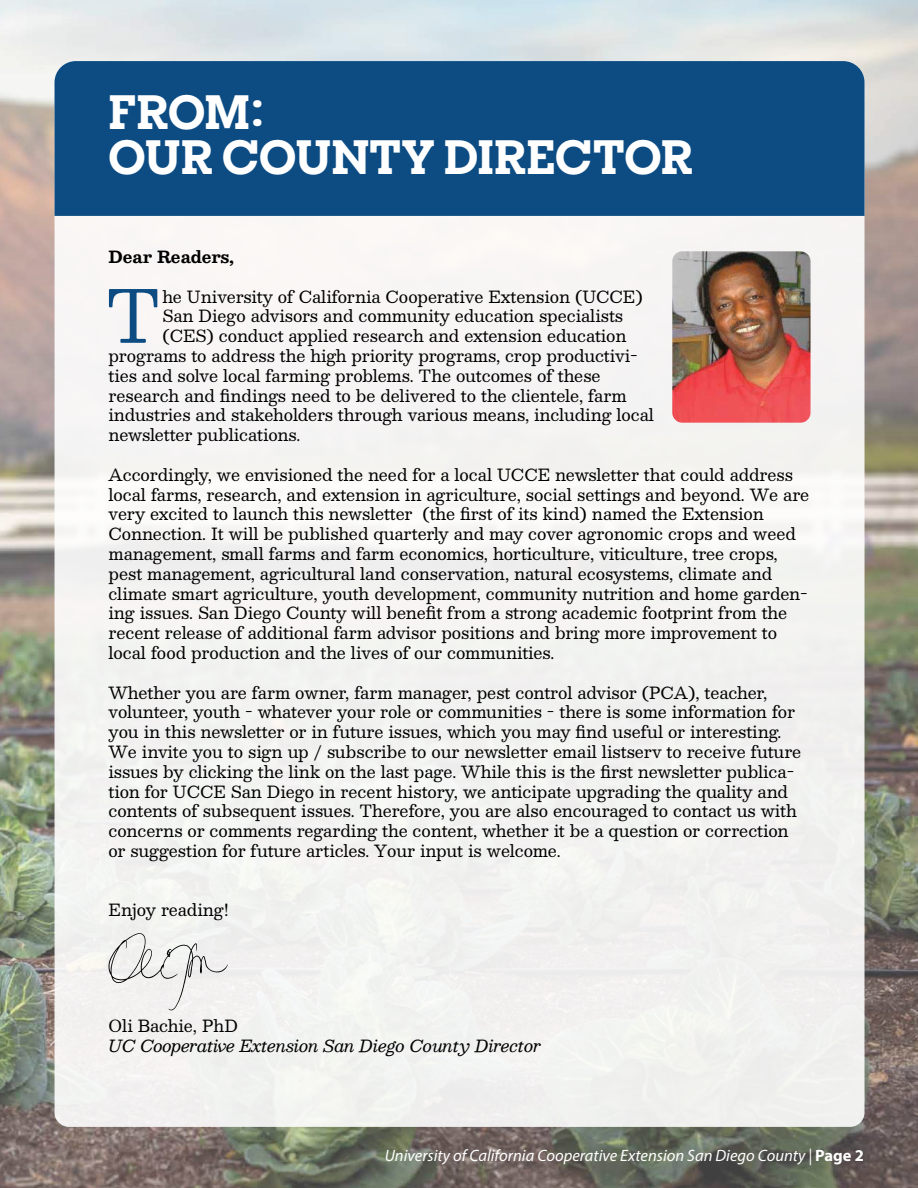
<style>
.page{position:relative;width:918px;height:1188px;background:#fff}
.page>*{position:absolute;margin:0;border:0;box-sizing:border-box;transform-origin:0 0}
.t1{font:71.7px "Besley";color:#0c4c83}
.t2{font:700 45px/45px "Elizeth";color:#fff}
.t3{font:16.5px/19.8px "Besley";color:#000}
.t4{font:italic 16.5px "Myriad Pro";color:#fff}
.t5{font:italic 16.5px "Besley";letter-spacing:-.01em;color:#000}
.t6{font:700 16.5px "Besley";letter-spacing:-.015em;color:#000}
.s1{font-weight:700;font-style:normal}
</style>
<div class="page">
<img style="left:0;top:0;width:918px;height:1188px">
<svg style="left:1px;top:0;width:917px;height:451px;background:#cdcbca"></svg>
<div style="left:55px;top:216px;width:810px;height:911px;background:#f3f4f2"></div>
<div style="left:55px;top:61px;width:810px;height:155px;background:#0c4c83"></div>
<img style="left:672px;top:251px;width:139px;height:172px">
<svg style="left:109px;top:933px;width:119px;height:77px"></svg>
<h2 class="t2" style="left:109px;top:86px;width:586px">FROM:<br>OUR COUNTY DIRECTOR</h2>
<p class="t6" style="left:109px;top:244px;width:127px">Dear Readers,</p>
<h1 class="t1" style="left:105px;top:265px;width:57px">T</h1>
<p class="t3" style="left:162px;top:286px;width:482px">he University of California Cooperative Extension (UCCE)</p>
<p class="t3" style="left:163px;top:306px;width:462px">San Diego advisors and community education specialists</p>
<p class="t3" style="left:163px;top:326px;width:466px">(CES) conduct applied research and extension education</p>
<p class="t3" style="left:109px;top:346px;width:531px">programs to address the high priority programs, crop productivi-</p>
<p class="t3" style="left:109px;top:366px;width:494px">ties and solve local farming problems. The outcomes of these</p>
<p class="t3" style="left:109px;top:385px;width:520px">research and findings need to be delivered to the clientele, farm</p>
<p class="t3" style="left:109px;top:405px;width:547px">industries and stakeholders through various means, including local</p>
<p class="t3" style="left:109px;top:425px;width:193px">newsletter publications.</p>
<p class="t3" style="left:109px;top:465px;width:702px">Accordingly, we envisioned the need for a local UCCE newsletter that could address local farms, research, and extension in agriculture, social settings and beyond. We are very excited to launch this newsletter (the first of its kind) named the Extension Connection. It will be published quarterly and may cover agronomic crops and weed management, small farms and farm economics, horticulture, viticulture, tree crops, pest management, agricultural land conservation, natural ecosystems, climate and climate smart agriculture, youth development, community nutrition and home garden&shy;ing issues. San Diego County will benefit from a strong academic footprint from the recent release of additional farm advisor positions and bring more improvement to local food production and the lives of our communities.</p>
<p class="t3" style="left:109px;top:682px;width:694px">Whether you are farm owner, farm manager, pest control advisor (PCA), teacher, volunteer, youth - whatever your role or communities - there is some information for you in this newsletter or in future issues, which you may find useful or interesting.<br>We invite you to sign up / subscribe to our newsletter email listserv to receive future issues by clicking the link on the last page. While this is the first newsletter publica&shy;tion for UCCE San Diego in recent history, we anticipate upgrading the quality and contents of subsequent issues. Therefore, you are also encouraged to contact us with concerns or comments regarding the content, whether it be a question or correction or suggestion for future articles. Your input is welcome.</p>
<p class="t3" style="left:109px;top:900px;width:122px">Enjoy reading!</p>
<p class="t3" style="left:109px;top:1016px;width:131px">Oli Bachie, PhD</p>
<p class="t5" style="left:109px;top:1034px;width:434px">UC Cooperative Extension San Diego County Director</p>
<p class="t4" style="left:385px;top:1145px;width:481px">University of California Cooperative Extension San Diego County | <span class="s1">Page 2</span></p>
</div>
